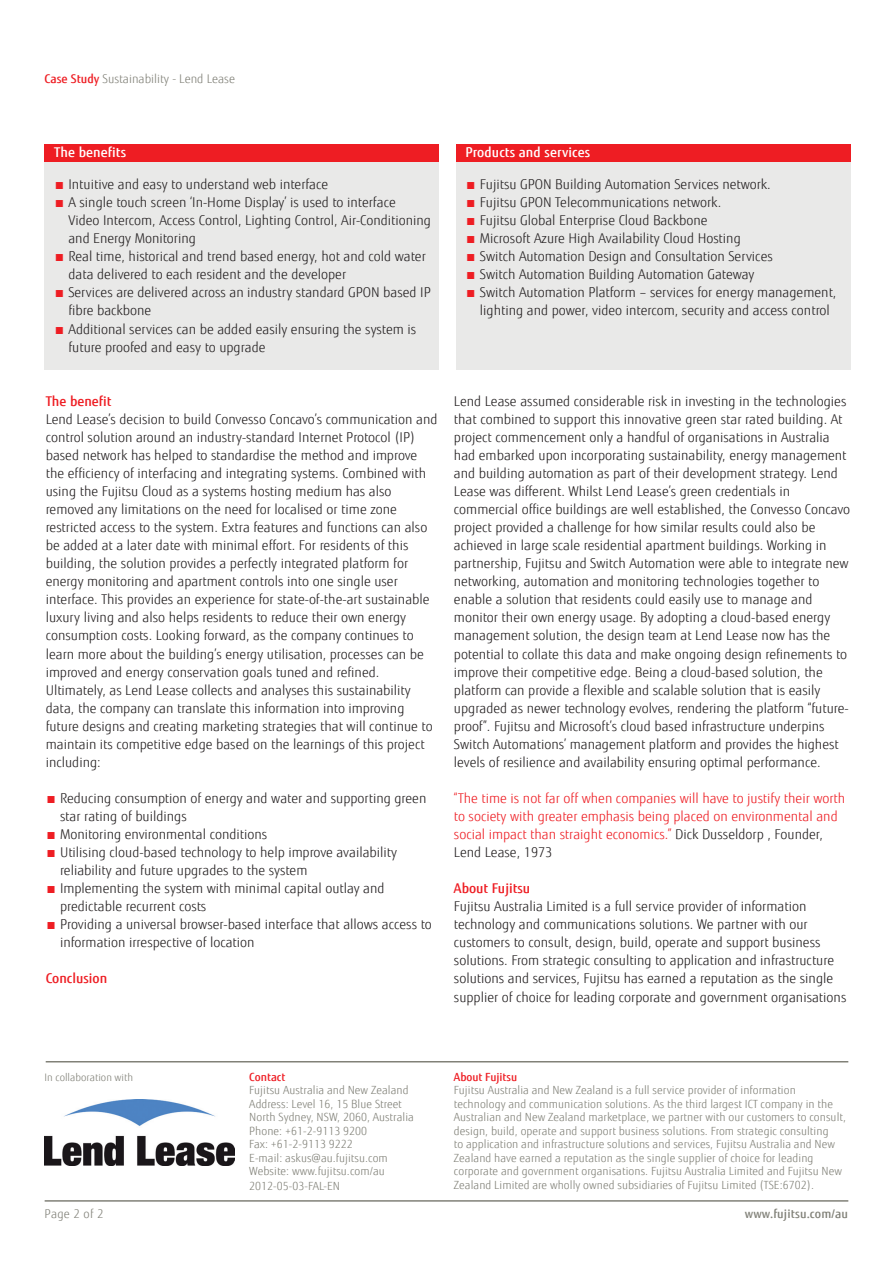
<style>
.page{position:relative;width:893px;height:1263px;background:#fff}
.page>*{position:absolute;margin:0;border:0;box-sizing:border-box;transform-origin:0 0}
.t1{font:300 13.5px/18px "Fujitsu Sans";color:#231f20}
.t2{font:300 13.5px/18px "Fujitsu Sans";color:#ee1d23}
.t3{font:500 13.5px "Fujitsu Sans";color:#ee1d23}
.t4{font:500 13.5px "Fujitsu Sans";letter-spacing:.005em;color:#fff}
.t5{font:300 12px "Fujitsu Sans";color:#818178}
.t6{font:500 12px "Fujitsu Sans";letter-spacing:.01em;color:#818178}
.t7{font:300 11.25px/13.5px "Fujitsu Sans";letter-spacing:.005em;color:#818178}
.t8{font:500 11.25px "Fujitsu Sans";color:#ee1d23}
.t9{font:300 10.35px "Fujitsu Sans";letter-spacing:.005em;color:#818178}
.s1{font-weight:500;color:#ee1d23}
.s2{color:#ee1d23}
.s3{color:#231f20}
</style>
<div class="page">
<div style="left:45px;top:144px;width:394px;height:226px;background:#e9e9e8"></div>
<div style="left:456px;top:144px;width:394px;height:226px;background:#e9e9e8"></div>
<div style="left:45px;top:144px;width:394px;height:18px;background:#ee1d23"></div>
<div style="left:456px;top:144px;width:394px;height:18px;background:#ee1d23"></div>
<hr style="left:46px;top:1061px;width:802px;height:1px;background:#818178">
<hr style="left:45px;top:1200px;width:803px;height:2px;background:#818178">
<img style="left:45px;top:1099px;width:189px;height:67px">
<p class="t5" style="left:45px;top:72px;width:192px"><span class="s1">Case Study</span> Sustainability - Lend Lease</p>
<p class="t4" style="left:54px;top:144px;width:74px">The benefits</p>
<p class="t1" style="left:54px;top:175px;width:276px"><span class="s2">■</span> Intuitive and easy to understand web interface</p>
<p class="t1" style="left:68px;top:194px;width:364px;text-indent:-14px"><span class="s2">■</span> A single touch screen ‘In-Home Display’ is used to interface<br>Video Intercom, Access Control, Lighting Control, Air-Conditioning and Energy Monitoring</p>
<p class="t1" style="left:68px;top:248px;width:359px;text-indent:-14px"><span class="s2">■</span> Real time, historical and trend based energy, hot and cold water data delivered to each resident and the developer</p>
<p class="t1" style="left:68px;top:284px;width:364px;text-indent:-14px"><span class="s2">■</span> Services are delivered across an industry standard GPON based IP fibre backbone</p>
<p class="t1" style="left:68px;top:320px;width:349px;text-indent:-14px"><span class="s2">■</span> Additional services can be added easily ensuring the system is future proofed and easy to upgrade</p>
<p class="t3" style="left:46px;top:393px;width:67px">The benefit</p>
<p class="t1" style="left:46px;top:410px;width:393px">Lend Lease’s decision to build Convesso Concavo’s communication and control solution around an industry-standard Internet Protocol (IP) based network has helped to standardise the method and improve the efficiency of interfacing and integrating systems. Combined with using the Fujitsu Cloud as a systems hosting medium has also removed any limitations on the need for localised or time zone restricted access to the system. Extra features and functions can also be added at a later date with minimal effort. For residents of this building, the solution provides a perfectly integrated platform for energy monitoring and apartment controls into one single user interface. This provides an experience for state-of-the-art sustainable luxury living and also helps residents to reduce their own energy consumption costs. Looking forward, as the company continues to learn more about the building’s energy utilisation, processes can be improved and energy conservation goals tuned and refined.<br>Ultimately, as Lend Lease collects and analyses this sustainability data, the company can translate this information into improving future designs and creating marketing strategies that will continue to maintain its competitive edge based on the learnings of this project including:</p>
<p class="t1" style="left:60px;top:789px;width:368px;text-indent:-14px"><span class="s2">■</span> Reducing consumption of energy and water and supporting green star rating of buildings</p>
<p class="t1" style="left:46px;top:825px;width:223px"><span class="s2">■</span> Monitoring environmental conditions</p>
<p class="t1" style="left:60px;top:843px;width:339px;text-indent:-14px"><span class="s2">■</span> Utilising cloud-based technology to help improve availability reliability and future upgrades to the system</p>
<p class="t1" style="left:60px;top:879px;width:326px;text-indent:-14px"><span class="s2">■</span> Implementing the system with minimal capital outlay and predictable recurrent costs</p>
<p class="t1" style="left:60px;top:916px;width:373px;text-indent:-14px"><span class="s2">■</span> Providing a universal browser-based interface that allows access to information irrespective of location</p>
<p class="t3" style="left:46px;top:970px;width:63px">Conclusion</p>
<p class="t4" style="left:466px;top:144px;width:126px">Products and services</p>
<p class="t1" style="left:466px;top:175px;width:307px"><span class="s2">■</span> Fujitsu GPON Building Automation Services network.</p>
<p class="t1" style="left:466px;top:193px;width:257px"><span class="s2">■</span> Fujitsu GPON Telecommunications network.</p>
<p class="t1" style="left:466px;top:212px;width:243px"><span class="s2">■</span> Fujitsu Global Enterprise Cloud Backbone</p>
<p class="t1" style="left:466px;top:230px;width:277px"><span class="s2">■</span> Microsoft Azure High Availability Cloud Hosting</p>
<p class="t1" style="left:466px;top:248px;width:309px"><span class="s2">■</span> Switch Automation Design and Consultation Services</p>
<p class="t1" style="left:466px;top:266px;width:290px"><span class="s2">■</span> Switch Automation Building Automation Gateway</p>
<p class="t1" style="left:466px;top:284px;width:372px;text-align:center"><span class="s2">■</span> Switch Automation Platform – services for energy management, lighting and power, video intercom, security and access control</p>
<p class="t1" style="left:454px;top:392px;width:398px">Lend Lease assumed considerable risk in investing in the technologies that combined to support this innovative green star rated building. At project commencement only a handful of organisations in Australia had embarked upon incorporating sustainability, energy management and building automation as part of their development strategy. Lend Lease was different. Whilst Lend Lease’s green credentials in commercial office buildings are well established, the Convesso Concavo project provided a challenge for how similar results could also be achieved in large scale residential apartment buildings. Working in partnership, Fujitsu and Switch Automation were able to integrate new networking, automation and monitoring technologies together to enable a solution that residents could easily use to manage and monitor their own energy usage. By adopting a cloud-based energy management solution, the design team at Lend Lease now has the potential to collate this data and make ongoing design refinements to improve their competitive edge. Being a cloud-based solution, the platform can provide a flexible and scalable solution that is easily upgraded as newer technology evolves, rendering the platform “future&shy;proof”. Fujitsu and Microsoft’s cloud based infrastructure underpins Switch Automations’ management platform and provides the highest levels of resilience and availability ensuring optimal performance.</p>
<p class="t2" style="left:454px;top:789px;width:393px">“The time is not far off when companies will have to justify their worth to society with greater emphasis being placed on environmental and social impact than straight economics.” <span class="s3">Dick Dusseldorp , Founder, Lend Lease, 1973</span></p>
<p class="t3" style="left:454px;top:880px;width:78px">About Fujitsu</p>
<p class="t1" style="left:454px;top:898px;width:394px">Fujitsu Australia Limited is a full service provider of information technology and communications solutions. We partner with our customers to consult, design, build, operate and support business solutions. From strategic consulting to application and infrastructure solutions and services, Fujitsu has earned a reputation as the single supplier of choice for leading corporate and government organisations</p>
<p class="t9" style="left:45px;top:1071px;width:90px">In collaboration with</p>
<p class="t8" style="left:454px;top:1070px;width:65px">About Fujitsu</p>
<p class="t7" style="left:454px;top:1083px;width:394px">Fujitsu Australia and New Zealand is a full service provider of information technology and communication solutions. As the third largest ICT company in the Australian and New Zealand marketplace, we partner with our customers to consult, design, build, operate and support business solutions. From strategic consulting<br>to application and infrastructure solutions and services, Fujitsu Australia and New Zealand have earned a reputation as the single supplier of choice for leading corporate and government organisations. Fujitsu Australia Limited and Fujitsu New Zealand Limited are wholly owned subsidiaries of Fujitsu Limited (TSE:6702).</p>
<p class="t8" style="left:249px;top:1070px;width:38px">Contact</p>
<p class="t7" style="left:249px;top:1083px;width:166px">Fujitsu Australia and New Zealand<br>Address: Level 16, 15 Blue Street<br>North Sydney, NSW, 2060, Australia<br>Phone: +61-2-9113 9200<br>Fax: +61-2-9113 9222<br>E-mail: askus@au.fujitsu.com<br>Website: www.fujitsu.com/au</p>
<p class="t7" style="left:249px;top:1179px;width:92px">2012-05-03-FAL-EN</p>
<p class="t5" style="left:45px;top:1207px;width:60px">Page 2 of 2</p>
<p class="t6" style="left:745px;top:1207px;width:105px">www.fujitsu.com/au</p>
</div>
